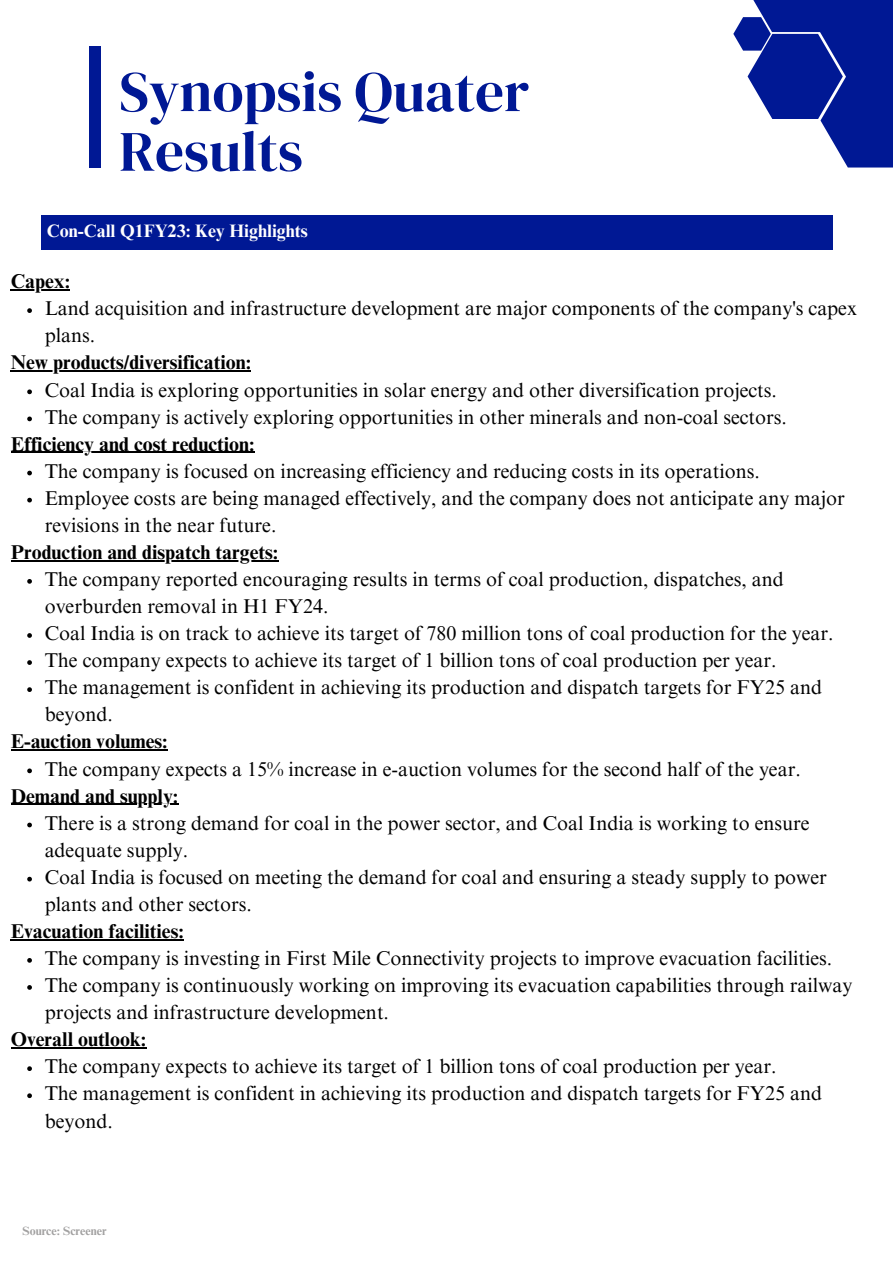
<style>
.page{position:relative;width:893px;height:1264px;background:#fff}
.page>*{position:absolute;margin:0;border:0;box-sizing:border-box;transform-origin:0 0}
.t1{font:57px "DM Serif Display";color:#001894}
.t2{font:19.95px/27px "Times NRMT Pro";color:#000}
.t3{font:700 19.95px "Times NRMT Pro";color:#000}
.t4{font:700 19.5px "Times NRMT Pro";color:#fff}
.t5{font:700 18px "Times NRMT Pro";color:#fff}
.t6{font:700 12px "Times NRMT Pro";color:#444242}
</style>
<div class="page">
<div style="left:89px;top:46px;width:12px;height:121px;background:#001894"></div>
<div style="left:801px;top:0;width:91px;height:113px;background:#001894"></div>
<svg style="left:733px;top:17px;width:159px;height:150px"></svg>
<div style="left:744px;top:0;width:114px;height:32px;background:#001894"></div>
<div style="left:41px;top:215px;width:791px;height:35px;background:#001894"></div>
<hr style="left:11px;top:289px;width:59px;height:1px;background:#000">
<svg style="left:27px;top:308px;width:5px;height:5px"></svg>
<hr style="left:11px;top:370px;width:240px;height:2px;background:#000">
<svg style="left:27px;top:389px;width:5px;height:5px"></svg>
<svg style="left:27px;top:416px;width:5px;height:5px"></svg>
<hr style="left:11px;top:452px;width:243px;height:1px;background:#000">
<svg style="left:27px;top:470px;width:5px;height:5px"></svg>
<svg style="left:27px;top:498px;width:5px;height:4px"></svg>
<hr style="left:11px;top:560px;width:267px;height:1px;background:#000">
<svg style="left:27px;top:579px;width:5px;height:4px"></svg>
<svg style="left:27px;top:633px;width:5px;height:5px"></svg>
<svg style="left:27px;top:660px;width:5px;height:5px"></svg>
<svg style="left:27px;top:687px;width:5px;height:5px"></svg>
<hr style="left:11px;top:749px;width:156px;height:1px;background:#000">
<svg style="left:27px;top:768px;width:5px;height:5px"></svg>
<hr style="left:11px;top:803px;width:167px;height:2px;background:#000">
<svg style="left:27px;top:822px;width:5px;height:5px"></svg>
<svg style="left:27px;top:876px;width:5px;height:5px"></svg>
<hr style="left:11px;top:939px;width:173px;height:1px;background:#000">
<svg style="left:27px;top:958px;width:5px;height:4px"></svg>
<svg style="left:27px;top:985px;width:5px;height:4px"></svg>
<hr style="left:11px;top:1047px;width:135px;height:1px;background:#000">
<svg style="left:27px;top:1066px;width:5px;height:4px"></svg>
<svg style="left:27px;top:1093px;width:5px;height:5px"></svg>
<p class="t1" style="left:119px;top:52px;width:411px">Synopsis Quater</p>
<p class="t1" style="left:119px;top:112px;width:185px">Results</p>
<p class="t4" style="left:53px;top:222px;width:284px">Con-Call Q1FY23: Key Highlights</p>
<p class="t3" style="left:11px;top:274px;width:61px">Capex:</p>
<p class="t2" style="left:45px;top:297px;width:813px">Land acquisition and infrastructure development are major components of the company's capex plans.</p>
<p class="t3" style="left:11px;top:355px;width:242px">New products/diversification:</p>
<p class="t2" style="left:45px;top:379px;width:733px">Coal India is exploring opportunities in solar energy and other diversification projects.</p>
<p class="t2" style="left:45px;top:406px;width:743px">The company is actively exploring opportunities in other minerals and non-coal sectors.</p>
<p class="t3" style="left:11px;top:436px;width:245px">Efficiency and cost reduction:</p>
<p class="t2" style="left:45px;top:460px;width:716px">The company is focused on increasing efficiency and reducing costs in its operations.</p>
<p class="t2" style="left:45px;top:487px;width:801px">Employee costs are being managed effectively, and the company does not anticipate any major revisions in the near future.</p>
<p class="t3" style="left:11px;top:544px;width:269px">Production and dispatch targets:</p>
<p class="t2" style="left:45px;top:568px;width:740px">The company reported encouraging results in terms of coal production, dispatches, and overburden removal in H1 FY24.</p>
<p class="t2" style="left:45px;top:622px;width:790px">Coal India is on track to achieve its target of 780 million tons of coal production for the year.</p>
<p class="t2" style="left:45px;top:649px;width:733px">The company expects to achieve its target of 1 billion tons of coal production per year.</p>
<p class="t2" style="left:45px;top:676px;width:778px">The management is confident in achieving its production and dispatch targets for FY25 and beyond.</p>
<p class="t3" style="left:11px;top:734px;width:158px">E-auction volumes:</p>
<p class="t2" style="left:45px;top:757px;width:757px">The company expects a 15% increase in e-auction volumes for the second half of the year.</p>
<p class="t3" style="left:11px;top:788px;width:169px">Demand and supply:</p>
<p class="t2" style="left:45px;top:811px;width:766px">There is a strong demand for coal in the power sector, and Coal India is working to ensure adequate supply.</p>
<p class="t2" style="left:45px;top:866px;width:783px">Coal India is focused on meeting the demand for coal and ensuring a steady supply to power plants and other sectors.</p>
<p class="t3" style="left:11px;top:923px;width:174px">Evacuation facilities:</p>
<p class="t2" style="left:45px;top:947px;width:789px">The company is investing in First Mile Connectivity projects to improve evacuation facilities.</p>
<p class="t2" style="left:45px;top:974px;width:809px">The company is continuously working on improving its evacuation capabilities through railway projects and infrastructure development.</p>
<p class="t3" style="left:11px;top:1031px;width:137px">Overall outlook:</p>
<p class="t2" style="left:45px;top:1055px;width:733px">The company expects to achieve its target of 1 billion tons of coal production per year.</p>
<p class="t2" style="left:45px;top:1082px;width:778px">The management is confident in achieving its production and dispatch targets for FY25 and beyond.</p>
<p class="t5" style="left:47px;top:224px;width:262px">Con-Call Q1FY23: Key Highlights</p>
<p class="t6" style="left:22px;top:1226px;width:86px">Source: Screener</p>
</div>
